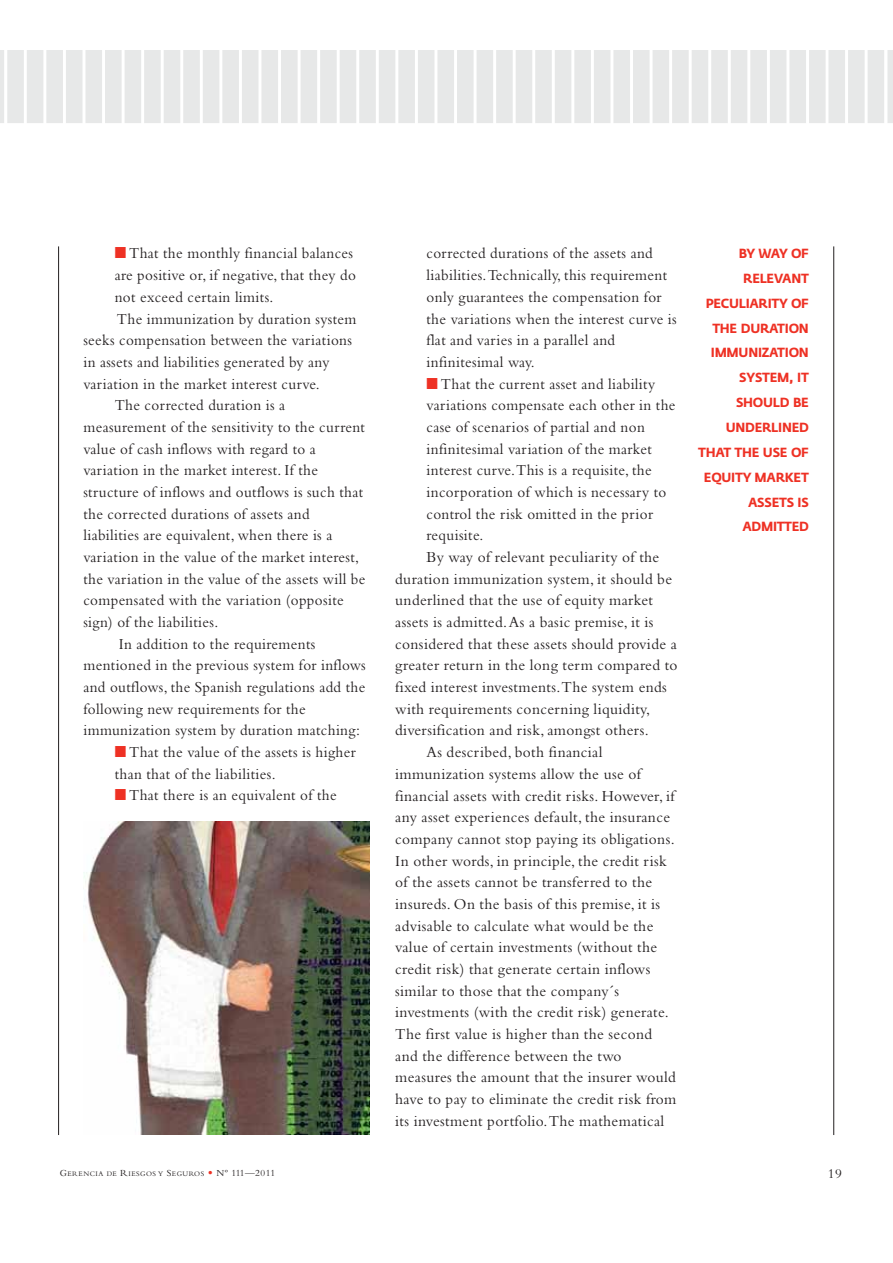
<style>
.page{position:relative;width:893px;height:1263px;background:#fff}
.page>*{position:absolute;margin:0;border:0;box-sizing:border-box;transform-origin:0 0}
.t1{font:15.9px/21.8px "Bembo";letter-spacing:.025em;color:#231f20;scale:.95 1}
.t2{font:15.9px "Bembo";letter-spacing:.025em;color:#231f20}
.t3{font:13.8px "Bembo";color:#231f20}
.t4{font:700 13.05px/24.9px "Fedra Sans";letter-spacing:-.02em;color:#ee3124;text-align:right;scale:.95 1}
.t5{font:7.2px "Bembo";letter-spacing:.065em;color:#231f20}
.s1{color:#ee3124}
.s2{font-size:9.6px}
.s3{font-family:"Goudy";font-size:9.6px;color:#ee3124}
</style>
<div class="page">
<hr style="left:0;top:50px;width:4px;height:73px;background:#e7e8e8">
<div style="left:7px;top:50px;width:17px;height:73px;background:#e7e8e8"></div>
<div style="left:27px;top:50px;width:16px;height:73px;background:#e7e8e8"></div>
<div style="left:46px;top:50px;width:17px;height:73px;background:#e7e8e8"></div>
<div style="left:66px;top:50px;width:16px;height:73px;background:#e7e8e8"></div>
<div style="left:85px;top:50px;width:17px;height:73px;background:#e7e8e8"></div>
<div style="left:105px;top:50px;width:17px;height:73px;background:#e7e8e8"></div>
<div style="left:125px;top:50px;width:16px;height:73px;background:#e7e8e8"></div>
<div style="left:144px;top:50px;width:17px;height:73px;background:#e7e8e8"></div>
<div style="left:164px;top:50px;width:16px;height:73px;background:#e7e8e8"></div>
<div style="left:183px;top:50px;width:17px;height:73px;background:#e7e8e8"></div>
<div style="left:203px;top:50px;width:16px;height:73px;background:#e7e8e8"></div>
<div style="left:222px;top:50px;width:17px;height:73px;background:#e7e8e8"></div>
<div style="left:242px;top:50px;width:16px;height:73px;background:#e7e8e8"></div>
<div style="left:261px;top:50px;width:17px;height:73px;background:#e7e8e8"></div>
<div style="left:281px;top:50px;width:17px;height:73px;background:#e7e8e8"></div>
<div style="left:301px;top:50px;width:16px;height:73px;background:#e7e8e8"></div>
<div style="left:320px;top:50px;width:17px;height:73px;background:#e7e8e8"></div>
<div style="left:340px;top:50px;width:16px;height:73px;background:#e7e8e8"></div>
<div style="left:359px;top:50px;width:17px;height:73px;background:#e7e8e8"></div>
<div style="left:379px;top:50px;width:16px;height:73px;background:#e7e8e8"></div>
<div style="left:398px;top:50px;width:17px;height:73px;background:#e7e8e8"></div>
<div style="left:418px;top:50px;width:16px;height:73px;background:#e7e8e8"></div>
<div style="left:437px;top:50px;width:17px;height:73px;background:#e7e8e8"></div>
<div style="left:457px;top:50px;width:17px;height:73px;background:#e7e8e8"></div>
<div style="left:476px;top:50px;width:17px;height:73px;background:#e7e8e8"></div>
<div style="left:496px;top:50px;width:17px;height:73px;background:#e7e8e8"></div>
<div style="left:516px;top:50px;width:16px;height:73px;background:#e7e8e8"></div>
<div style="left:535px;top:50px;width:17px;height:73px;background:#e7e8e8"></div>
<div style="left:555px;top:50px;width:16px;height:73px;background:#e7e8e8"></div>
<div style="left:574px;top:50px;width:17px;height:73px;background:#e7e8e8"></div>
<div style="left:594px;top:50px;width:16px;height:73px;background:#e7e8e8"></div>
<div style="left:613px;top:50px;width:17px;height:73px;background:#e7e8e8"></div>
<div style="left:633px;top:50px;width:16px;height:73px;background:#e7e8e8"></div>
<div style="left:652px;top:50px;width:17px;height:73px;background:#e7e8e8"></div>
<div style="left:672px;top:50px;width:17px;height:73px;background:#e7e8e8"></div>
<div style="left:692px;top:50px;width:16px;height:73px;background:#e7e8e8"></div>
<div style="left:711px;top:50px;width:17px;height:73px;background:#e7e8e8"></div>
<div style="left:731px;top:50px;width:16px;height:73px;background:#e7e8e8"></div>
<div style="left:750px;top:50px;width:17px;height:73px;background:#e7e8e8"></div>
<div style="left:770px;top:50px;width:16px;height:73px;background:#e7e8e8"></div>
<div style="left:809px;top:50px;width:16px;height:73px;background:#e7e8e8"></div>
<div style="left:789px;top:50px;width:17px;height:73px;background:#e7e8e8"></div>
<div style="left:828px;top:50px;width:17px;height:73px;background:#e7e8e8"></div>
<div style="left:867px;top:50px;width:17px;height:73px;background:#e7e8e8"></div>
<div style="left:887px;top:50px;width:6px;height:73px;background:#e7e8e8"></div>
<div style="left:848px;top:50px;width:16px;height:73px;background:#e7e8e8"></div>
<hr style="left:833px;top:246px;width:1px;height:889px;background:#231f20">
<hr style="left:58px;top:246px;width:1px;height:889px;background:#231f20">
<img style="left:84px;top:821px;width:285px;height:313px">
<p class="t1" style="left:115px;top:244px;width:252px"><span class="s1">■</span> That the monthly financial balances</p>
<p class="t1" style="left:115px;top:266px;width:255px">are positive or, if negative, that they do</p>
<p class="t1" style="left:115px;top:287px;width:169px">not exceed certain limits.</p>
<p class="t1" style="left:117px;top:309px;width:254px">The immunization by duration system</p>
<p class="t1" style="left:83px;top:331px;width:284px">seeks compensation between the variations</p>
<p class="t1" style="left:83px;top:353px;width:261px">in assets and liabilities generated by any</p>
<p class="t1" style="left:83px;top:374px;width:250px">variation in the market interest curve.</p>
<p class="t1" style="left:115px;top:396px;width:181px">The corrected duration is a</p>
<p class="t1" style="left:83px;top:418px;width:298px">measurement of the sensitivity to the current</p>
<p class="t1" style="left:83px;top:439px;width:246px">value of cash inflows with regard to a</p>
<p class="t1" style="left:83px;top:461px;width:248px">variation in the market interest. If the</p>
<p class="t1" style="left:83px;top:483px;width:296px">structure of inflows and outflows is such that</p>
<p class="t1" style="left:83px;top:504px;width:240px">the corrected durations of assets and</p>
<p class="t1" style="left:83px;top:526px;width:263px">liabilities are equivalent, when there is a</p>
<p class="t1" style="left:83px;top:548px;width:292px">variation in the value of the market interest,</p>
<p class="t1" style="left:83px;top:569px;width:298px">the variation in the value of the assets will be</p>
<p class="t1" style="left:83px;top:591px;width:275px">compensated with the variation (opposite</p>
<p class="t1" style="left:83px;top:613px;width:143px">sign) of the liabilities.</p>
<p class="t1" style="left:119px;top:634px;width:208px">In addition to the requirements</p>
<p class="t1" style="left:83px;top:656px;width:299px">mentioned in the previous system for inflows</p>
<p class="t1" style="left:83px;top:678px;width:298px">and outflows, the Spanish regulations add the</p>
<p class="t1" style="left:83px;top:699px;width:235px">following new requirements for the</p>
<p class="t1" style="left:83px;top:721px;width:293px">immunization system by duration matching:</p>
<p class="t1" style="left:115px;top:743px;width:255px"><span class="s1">■</span> That the value of the assets is higher than that of the liabilities.</p>
<p class="t1" style="left:115px;top:786px;width:235px"><span class="s1">■</span> That there is an equivalent of the</p>
<p class="t1" style="left:426px;top:244px;width:265px">corrected durations of the assets and liabilities.Technically, this requirement only guarantees the compensation for the variations when the interest curve is flat and varies in a parallel and infinitesimal way.</p>
<p class="t1" style="left:426px;top:374px;width:242px"><span class="s1">■</span> That the current asset and liability</p>
<p class="t1" style="left:426px;top:396px;width:264px">variations compensate each other in the</p>
<p class="t1" style="left:426px;top:418px;width:231px">case of scenarios of partial and non</p>
<p class="t1" style="left:426px;top:439px;width:239px">infinitesimal variation of the market</p>
<p class="t1" style="left:426px;top:461px;width:238px">interest curve.This is a requisite, the</p>
<p class="t1" style="left:426px;top:483px;width:254px">incorporation of which is necessary to</p>
<p class="t1" style="left:426px;top:504px;width:240px">control the risk omitted in the prior</p>
<p class="t1" style="left:426px;top:526px;width:61px">requisite.</p>
<p class="t2" style="left:426px;top:551px;width:234px">By way of relevant peculiarity of the</p>
<p class="t2" style="left:395px;top:573px;width:278px">duration immunization system, it should be</p>
<p class="t2" style="left:395px;top:595px;width:259px">underlined that the use of equity market</p>
<p class="t2" style="left:395px;top:616px;width:260px">assets is admitted.As a basic premise, it is</p>
<p class="t2" style="left:395px;top:638px;width:283px">considered that these assets should provide a</p>
<p class="t2" style="left:395px;top:660px;width:284px">greater return in the long term compared to</p>
<p class="t2" style="left:395px;top:681px;width:273px">fixed interest investments.The system ends</p>
<p class="t2" style="left:395px;top:703px;width:256px">with requirements concerning liquidity,</p>
<p class="t2" style="left:395px;top:725px;width:255px">diversification and risk, amongst others.</p>
<p class="t2" style="left:426px;top:746px;width:177px">As described, both financial</p>
<p class="t2" style="left:395px;top:768px;width:247px">immunization systems allow the use of</p>
<p class="t2" style="left:395px;top:790px;width:281px">financial assets with credit risks. However, if</p>
<p class="t2" style="left:395px;top:812px;width:276px">any asset experiences default, the insurance</p>
<p class="t2" style="left:395px;top:833px;width:281px">company cannot stop paying its obligations.</p>
<p class="t2" style="left:395px;top:855px;width:273px">In other words, in principle, the credit risk</p>
<p class="t2" style="left:395px;top:877px;width:259px">of the assets cannot be transferred to the</p>
<p class="t2" style="left:395px;top:898px;width:266px">insureds. On the basis of this premise, it is</p>
<p class="t2" style="left:395px;top:920px;width:260px">advisable to calculate what would be the</p>
<p class="t2" style="left:395px;top:942px;width:264px">value of certain investments (without the</p>
<p class="t2" style="left:395px;top:963px;width:257px">credit risk) that generate certain inflows</p>
<p class="t2" style="left:395px;top:985px;width:226px">similar to those that the company´s</p>
<p class="t2" style="left:395px;top:1007px;width:275px">investments (with the credit risk) generate.</p>
<p class="t2" style="left:395px;top:1028px;width:258px">The first value is higher than the second</p>
<p class="t2" style="left:395px;top:1050px;width:228px">and the difference between the two</p>
<p class="t2" style="left:395px;top:1072px;width:282px">measures the amount that the insurer would</p>
<p class="t2" style="left:395px;top:1093px;width:283px">have to pay to eliminate the credit risk from</p>
<p class="t2" style="left:395px;top:1115px;width:270px">its investment portfolio.The mathematical</p>
<p class="t4" style="left:698px;top:242px;width:118px">BY WAY OF<br>RELEVANT<br>PECULIARITY OF<br>THE DURATION<br>IMMUNIZATION<br>SYSTEM, IT<br>SHOULD BE<br>UNDERLINED<br>THAT THE USE OF<br>EQUITY MARKET<br>ASSETS IS<br>ADMITTED</p>
<p class="t5" style="left:60px;top:1171px;width:217px"><span class="s2">G</span>ERENCIA DE <span class="s2">R</span>IESGOS Y <span class="s2">S</span>EGUROS <span class="s3">•</span> <span class="s2">Nº 111—2011</span></p>
<p class="t3" style="left:828px;top:1169px;width:16px">19</p>
</div>
